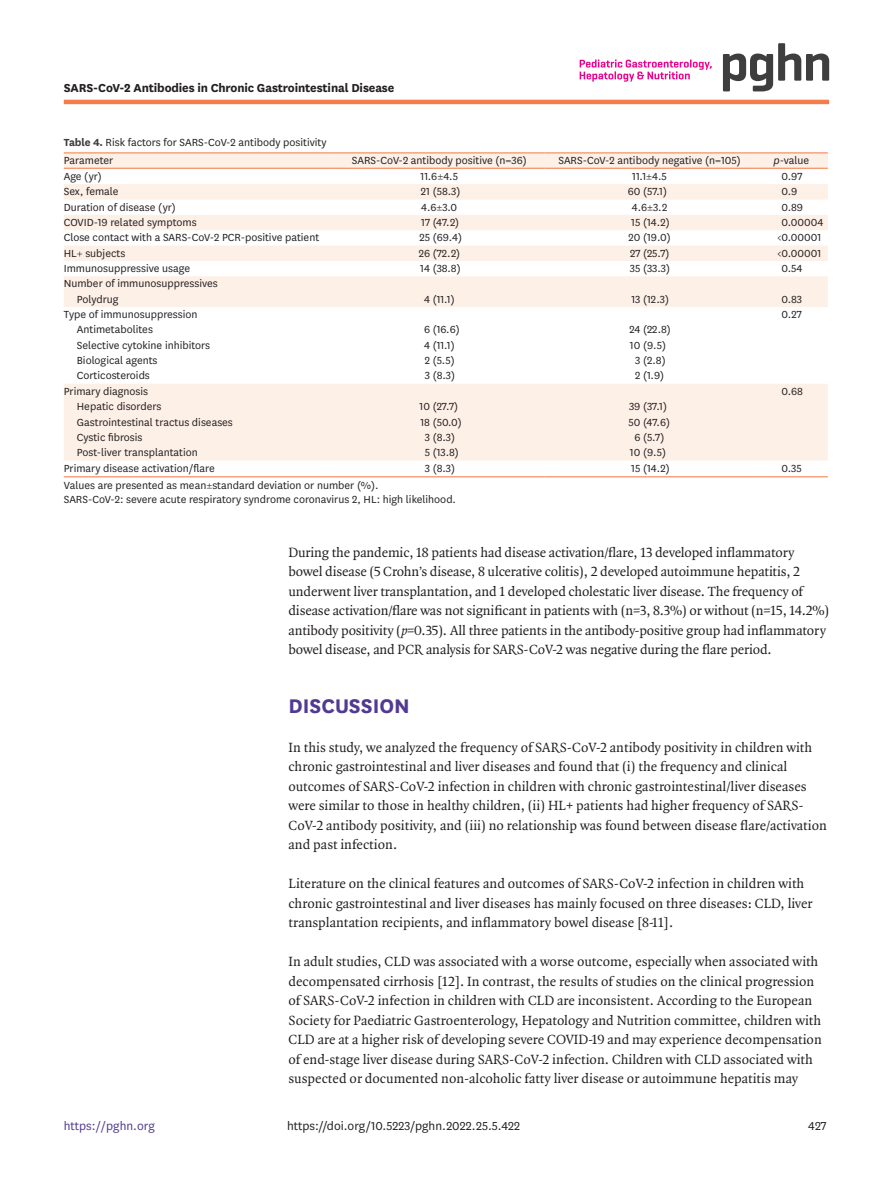
<style>
.page{position:relative;width:893px;height:1191px;background:#fff}
.page>*{position:absolute;margin:0;border:0;box-sizing:border-box;transform-origin:0 0}
.body_title1{font:700 23.1px "National";color:#513a91}
.body_p{font:14.25px/19.5px "Quadraat OT";letter-spacing:-.005em;color:#231f20}
.body_p_first{font:14.25px/19.5px "Quadraat OT";color:#231f20}
.alt-title-type{font:700 13.5px "National";letter-spacing:-.01em;color:#231f20}
.doi_running_footer{font:13.5px "National";color:#231f20}
.t1{font:13.5px "National";color:#513a91}
.tbody_entry{font:12px "National";color:#231f20}
.thead_entry{font:12px "National";color:#231f20}
.table-wrap-foot_p{font:12px "National";color:#231f20}
.table-wrap-foot_p_fi{font:12px "National";color:#231f20}
.table-wrap_caption{font:12px "National";color:#231f20}
.s1{font-weight:700;color:#3e3e3f}
.s2{font-style:italic}
</style>
<div class="page">
<hr style="left:64px;top:100px;width:765px;height:4px;background:#f47d4b">
<svg style="left:723px;top:43px;width:106px;height:48px"></svg>
<svg style="left:580px;top:60px;width:132px;height:22px"></svg>
<svg style="left:64px;top:153px;width:764px;height:307px;fill:#fdf0e7"></svg>
<svg style="left:64px;top:152px;width:13px;height:1px"></svg>
<hr style="left:77px;top:152px;width:257px;height:1px;background:#f47d4b">
<hr style="left:334px;top:152px;width:210px;height:1px;background:#f47d4b">
<hr style="left:544px;top:152px;width:211px;height:1px;background:#f47d4b">
<hr style="left:755px;top:152px;width:73px;height:1px;background:#f47d4b">
<svg style="left:64px;top:168px;width:13px;height:1px"></svg>
<hr style="left:77px;top:168px;width:257px;height:1px;background:#f47d4b">
<hr style="left:334px;top:168px;width:210px;height:1px;background:#f47d4b">
<hr style="left:544px;top:168px;width:211px;height:1px;background:#f47d4b">
<hr style="left:755px;top:168px;width:73px;height:1px;background:#f47d4b">
<svg style="left:64px;top:476px;width:13px;height:1px"></svg>
<hr style="left:77px;top:476px;width:257px;height:1px;background:#f47d4b">
<hr style="left:334px;top:476px;width:210px;height:1px;background:#f47d4b">
<hr style="left:544px;top:476px;width:211px;height:1px;background:#f47d4b">
<hr style="left:755px;top:476px;width:73px;height:1px;background:#f47d4b">
<p class="alt-title-type" style="left:64px;top:78px;width:332px">SARS-CoV-2 Antibodies in Chronic Gastrointestinal Disease</p>
<p class="table-wrap_caption" style="left:64px;top:135px;width:264px"><span class="s1">Table 4.</span> Risk factors for SARS-CoV-2 antibody positivity</p>
<p class="thead_entry" style="left:64px;top:152px;width:51px">Parameter</p>
<p class="thead_entry" style="left:352px;top:152px;width:176px">SARS-CoV-2 antibody positive (n=36)</p>
<p class="thead_entry" style="left:558px;top:152px;width:184px">SARS-CoV-2 antibody negative (n=105)</p>
<p class="thead_entry" style="left:773px;top:152px;width:37px"><span class="s2">p</span>-value</p>
<p class="tbody_entry" style="left:64px;top:168px;width:40px">Age (yr)</p>
<p class="tbody_entry" style="left:420px;top:168px;width:39px">11.6±4.5</p>
<p class="tbody_entry" style="left:632px;top:168px;width:36px">11.1±4.5</p>
<p class="tbody_entry" style="left:781px;top:168px;width:22px">0.97</p>
<p class="tbody_entry" style="left:64px;top:184px;width:56px">Sex, female</p>
<p class="tbody_entry" style="left:421px;top:184px;width:41px">21 (58.3)</p>
<p class="tbody_entry" style="left:628px;top:184px;width:41px">60 (57.1)</p>
<p class="tbody_entry" style="left:781px;top:184px;width:17px">0.9</p>
<p class="tbody_entry" style="left:64px;top:199px;width:114px">Duration of disease (yr)</p>
<p class="tbody_entry" style="left:421px;top:199px;width:38px">4.6±3.0</p>
<p class="tbody_entry" style="left:632px;top:199px;width:37px">4.6±3.2</p>
<p class="tbody_entry" style="left:781px;top:199px;width:23px">0.89</p>
<p class="tbody_entry" style="left:64px;top:214px;width:134px">COVID-19 related symptoms</p>
<p class="tbody_entry" style="left:421px;top:214px;width:40px">17 (47.2)</p>
<p class="tbody_entry" style="left:631px;top:214px;width:40px">15 (14.2)</p>
<p class="tbody_entry" style="left:781px;top:214px;width:43px">0.00004</p>
<p class="tbody_entry" style="left:64px;top:230px;width:257px">Close contact with a SARS-CoV-2 PCR-positive patient</p>
<p class="tbody_entry" style="left:419px;top:230px;width:44px">25 (69.4)</p>
<p class="tbody_entry" style="left:628px;top:230px;width:44px">20 (19.0)</p>
<p class="tbody_entry" style="left:777px;top:230px;width:46px">&lt;0.00001</p>
<p class="tbody_entry" style="left:64px;top:245px;width:63px">HL+ subjects</p>
<p class="tbody_entry" style="left:419px;top:245px;width:43px">26 (72.2)</p>
<p class="tbody_entry" style="left:630px;top:245px;width:41px">27 (25.7)</p>
<p class="tbody_entry" style="left:777px;top:245px;width:46px">&lt;0.00001</p>
<p class="tbody_entry" style="left:64px;top:260px;width:128px">Immunosuppressive usage</p>
<p class="tbody_entry" style="left:420px;top:260px;width:42px">14 (38.8)</p>
<p class="tbody_entry" style="left:630px;top:260px;width:42px">35 (33.3)</p>
<p class="tbody_entry" style="left:781px;top:260px;width:23px">0.54</p>
<p class="tbody_entry" style="left:64px;top:276px;width:156px">Number of immunosuppressives</p>
<p class="tbody_entry" style="left:77px;top:291px;width:43px">Polydrug</p>
<p class="tbody_entry" style="left:424px;top:291px;width:32px">4 (11.1)</p>
<p class="tbody_entry" style="left:631px;top:291px;width:39px">13 (12.3)</p>
<p class="tbody_entry" style="left:781px;top:291px;width:22px">0.83</p>
<p class="tbody_entry" style="left:64px;top:306px;width:135px">Type of immunosuppression</p>
<p class="tbody_entry" style="left:781px;top:306px;width:22px">0.27</p>
<p class="tbody_entry" style="left:77px;top:322px;width:78px">Antimetabolites</p>
<p class="tbody_entry" style="left:424px;top:322px;width:37px">6 (16.6)</p>
<p class="tbody_entry" style="left:629px;top:322px;width:43px">24 (22.8)</p>
<p class="tbody_entry" style="left:77px;top:337px;width:135px">Selective cytokine inhibitors</p>
<p class="tbody_entry" style="left:424px;top:337px;width:32px">4 (11.1)</p>
<p class="tbody_entry" style="left:630px;top:337px;width:38px">10 (9.5)</p>
<p class="tbody_entry" style="left:77px;top:353px;width:82px">Biological agents</p>
<p class="tbody_entry" style="left:425px;top:353px;width:31px">2 (5.5)</p>
<p class="tbody_entry" style="left:635px;top:353px;width:32px">3 (2.8)</p>
<p class="tbody_entry" style="left:77px;top:368px;width:75px">Corticosteroids</p>
<p class="tbody_entry" style="left:425px;top:368px;width:32px">3 (8.3)</p>
<p class="tbody_entry" style="left:635px;top:368px;width:30px">2 (1.9)</p>
<p class="tbody_entry" style="left:64px;top:383px;width:86px">Primary diagnosis</p>
<p class="tbody_entry" style="left:781px;top:383px;width:23px">0.68</p>
<p class="tbody_entry" style="left:77px;top:399px;width:86px">Hepatic disorders</p>
<p class="tbody_entry" style="left:420px;top:399px;width:40px">10 (27.7)</p>
<p class="tbody_entry" style="left:629px;top:399px;width:39px">39 (37.1)</p>
<p class="tbody_entry" style="left:77px;top:414px;width:158px">Gastrointestinal tractus diseases</p>
<p class="tbody_entry" style="left:420px;top:414px;width:43px">18 (50.0)</p>
<p class="tbody_entry" style="left:628px;top:414px;width:43px">50 (47.6)</p>
<p class="tbody_entry" style="left:77px;top:429px;width:67px">Cystic fibrosis</p>
<p class="tbody_entry" style="left:425px;top:429px;width:32px">3 (8.3)</p>
<p class="tbody_entry" style="left:634px;top:429px;width:31px">6 (5.7)</p>
<p class="tbody_entry" style="left:77px;top:445px;width:123px">Post-liver transplantation</p>
<p class="tbody_entry" style="left:425px;top:445px;width:36px">5 (13.8)</p>
<p class="tbody_entry" style="left:630px;top:445px;width:38px">10 (9.5)</p>
<p class="tbody_entry" style="left:64px;top:460px;width:153px">Primary disease activation/flare</p>
<p class="tbody_entry" style="left:425px;top:460px;width:32px">3 (8.3)</p>
<p class="tbody_entry" style="left:631px;top:460px;width:40px">15 (14.2)</p>
<p class="tbody_entry" style="left:781px;top:460px;width:22px">0.35</p>
<p class="table-wrap-foot_p_fi" style="left:64px;top:477px;width:316px">Values are presented as mean±standard deviation or number (%).</p>
<p class="table-wrap-foot_p" style="left:64px;top:491px;width:394px">SARS-CoV-2: severe acute respiratory syndrome coronavirus 2, HL: high likelihood.</p>
<p class="body_p" style="left:289px;top:542px;width:542px">During the pandemic, 18 patients had disease activation/flare, 13 developed inflammatory bowel disease (5 Crohn’s disease, 8 ulcerative colitis), 2 developed autoimmune hepatitis, 2 underwent liver transplantation, and 1 developed cholestatic liver disease. The frequency of disease activation/flare was not significant in patients with (n=3, 8.3%) or without (n=15, 14.2%) antibody positivity (<span class="s2">p</span>=0.35). All three patients in the antibody-positive group had inflammatory bowel disease, and PCR analysis for SARS-CoV-2 was negative during the flare period.</p>
<p class="body_title1" style="left:289px;top:689px;width:123px">DISCUSSION</p>
<p class="body_p_first" style="left:289px;top:737px;width:540px">In this study, we analyzed the frequency of SARS-CoV-2 antibody positivity in children with chronic gastrointestinal and liver diseases and found that (i) the frequency and clinical outcomes of SARS-CoV-2 infection in children with chronic gastrointestinal/liver diseases were similar to those in healthy children, (ii) HL+ patients had higher frequency of SARS-CoV-2 antibody positivity, and (iii) no relationship was found between disease flare/activation and past infection.</p>
<p class="body_p" style="left:289px;top:874px;width:525px">Literature on the clinical features and outcomes of SARS-CoV-2 infection in children with chronic gastrointestinal and liver diseases has mainly focused on three diseases: CLD, liver transplantation recipients, and inflammatory bowel disease [8-11].</p>
<p class="body_p" style="left:289px;top:952px;width:535px">In adult studies, CLD was associated with a worse outcome, especially when associated with decompensated cirrhosis [12]. In contrast, the results of studies on the clinical progression of SARS-CoV-2 infection in children with CLD are inconsistent. According to the European Society for Paediatric Gastroenterology, Hepatology and Nutrition committee, children with CLD are at a higher risk of developing severe COVID-19 and may experience decompensation of end-stage liver disease during SARS-CoV-2 infection. Children with CLD associated with suspected or documented non-alcoholic fatty liver disease or autoimmune hepatitis may</p>
<p class="doi_running_footer" style="left:287px;top:1116px;width:235px">https://doi.org/10.5223/pghn.2022.25.5.422</p>
<p class="t1" style="left:64px;top:1116px;width:93px">https://pghn.org</p>
<p class="doi_running_footer" style="left:808px;top:1116px;width:20px">427</p>
</div>
